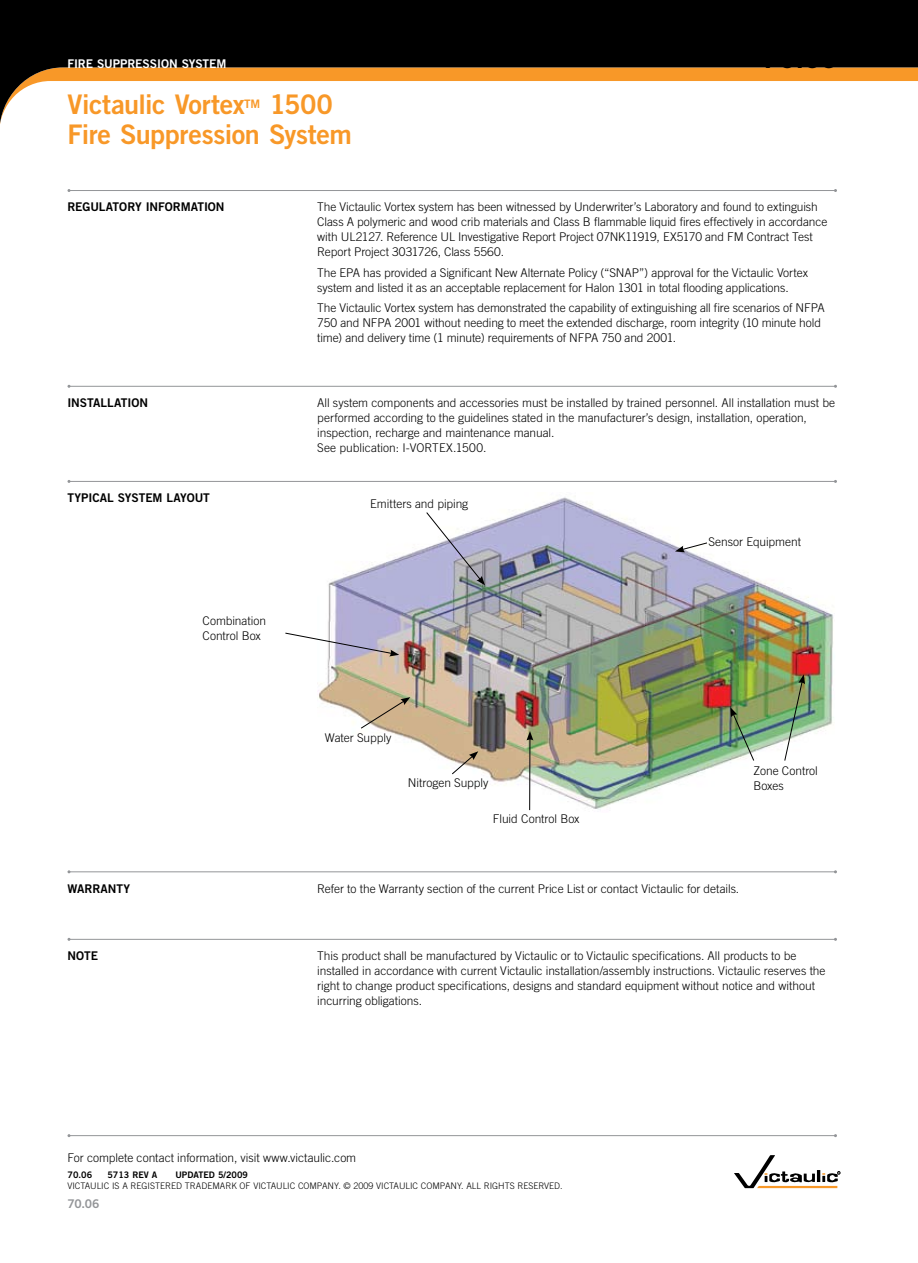
<style>
.page{position:relative;width:918px;height:1263px;background:#fff}
.page>*{position:absolute;margin:0;border:0;box-sizing:border-box;transform-origin:0 0}
.t1{font:27px/30px "Trade Gothic LT Std Bd 2";letter-spacing:-.02em;color:#f89828}
.t2{font:300 12px/15px "Trade Gothic LT Std";letter-spacing:-.005em;color:#000}
.t3{font:12px "Trade Gothic LT Std Bd 2";letter-spacing:-.005em;color:#000}
.t4{font:12px "Trade Gothic LT Std Bd 2";letter-spacing:-.01em;color:#fff}
.t5{font:12px "Trade Gothic LT Std Bd 2";color:#939598}
.t6{font:11.7px "Trade Gothic LT Std Bd 2";color:#f89828}
.t7{font:300 9px "Trade Gothic LT Std";color:#000}
.t8{font:9px "Trade Gothic LT Std Bd 2";color:#000}
</style>
<div class="page">
<hr style="left:69px;top:939px;width:767px;height:1px;background:#939598">
<hr style="left:69px;top:871px;width:767px;height:1px;background:#939598">
<hr style="left:69px;top:386px;width:767px;height:1px;background:#939598">
<hr style="left:69px;top:481px;width:767px;height:1px;background:#939598">
<svg style="left:0;top:0;width:918px;height:124px;fill:#000"></svg>
<hr style="left:69px;top:190px;width:767px;height:1px;background:#939598">
<svg style="left:734px;top:1155px;width:106px;height:33px"></svg>
<hr style="left:69px;top:1135px;width:767px;height:1px;background:#939598">
<img style="left:317px;top:497px;width:517px;height:314px">
<svg style="left:426px;top:511px;width:59px;height:74px"></svg>
<svg style="left:285px;top:632px;width:114px;height:24px"></svg>
<svg style="left:360px;top:697px;width:50px;height:32px;background:#c6ad8c"></svg>
<svg style="left:784px;top:674px;width:21px;height:87px"></svg>
<svg style="left:730px;top:707px;width:25px;height:54px"></svg>
<svg style="left:451px;top:751px;width:27px;height:24px"></svg>
<svg style="left:675px;top:542px;width:33px;height:10px"></svg>
<hr style="left:529px;top:738px;width:1px;height:72px;background:#000">
<svg style="left:527px;top:731px;width:6px;height:9px"></svg>
<p class="t4" style="left:68px;top:56px;width:75px">Fi re Suppressi</p>
<p class="t4" style="left:161px;top:56px;width:57px">on System</p>
<h1 class="t1" style="left:67px;top:89px;width:179px">Victaulic Vortex</h1>
<p class="t6" style="left:244px;top:97px;width:18px">TM</p>
<h1 class="t1" style="left:68px;top:89px;width:286px;text-indent:202px">1500<br>Fire Suppression System</h1>
<p class="t3" style="left:68px;top:199px;width:54px">REGULATORY</p>
<p class="t3" style="left:146px;top:199px;width:71px">IN FORMATION</p>
<p class="t3" style="left:68px;top:395px;width:73px">INSTALLATION</p>
<p class="t3" style="left:67px;top:490px;width:144px">Typi cal System Layout</p>
<p class="t2" style="left:202px;top:613px;width:65px">Combination<br>Control Box</p>
<p class="t2" style="left:317px;top:199px;width:512px">The Victaulic Vortex system has been witnessed by Underwriter’s Laboratory and found to extinguish Class A polymeric and wood crib materials and Class B flammable liquid fires effectively in accordance with UL2127. Reference UL Investigative Report Project 07NK11919, EX5170 and FM Contract Test Report Project 3031726, Class 5560.</p>
<p class="t2" style="left:317px;top:265px;width:492px">The EPA has provided a Significant New Alternate Policy (“SNAP”) approval for the Victaulic Vortex system and listed it as an acceptable replacement for Halon 1301 in total flooding applications.</p>
<p class="t2" style="left:317px;top:300px;width:509px">The Victaulic Vortex system has demonstrated the capability of extinguishing all fire scenarios of NFPA<br>750 and NFPA 2001 without needing to meet the extended discharge, room integrity (10 minute hold time) and delivery time (1 minute) requirements of NFPA 750 and 2001.</p>
<p class="t2" style="left:317px;top:395px;width:519px">All system components and accessories must be installed by trained personnel. All installation must be performed according to the guidelines stated in the manufacturer’s design, installation, operation, inspection, recharge and maintenance manual.<br>See publication: I-VORTEX.1500.</p>
<p class="t2" style="left:370px;top:496px;width:100px">Emitters and piping</p>
<p class="t2" style="left:325px;top:730px;width:68px">Water Supply</p>
<p class="t2" style="left:408px;top:775px;width:82px">Nitrogen Supply</p>
<p class="t2" style="left:493px;top:810px;width:88px">Fluid Control Box</p>
<p class="t2" style="left:708px;top:534px;width:94px">Sensor Equipment</p>
<p class="t2" style="left:753px;top:763px;width:66px">Zone Control<br>Boxes</p>
<p class="t3" style="left:68px;top:881px;width:49px">WARRANTY</p>
<p class="t2" style="left:317px;top:880px;width:424px">Refer to the Warranty section of the current Price List or contact Victaulic for details.</p>
<p class="t3" style="left:67px;top:948px;width:9px">NOT</p>
<p class="t3" style="left:91px;top:948px;width:9px">E</p>
<p class="t2" style="left:317px;top:948px;width:510px">This product shall be manufactured by Victaulic or to Victaulic specifications. All products to be installed in accordance with current Victaulic installation/assembly instructions. Victaulic reserves the right to change product specifications, designs and standard equipment without notice and without incurring obligations.</p>
<p class="t2" style="left:68px;top:1150px;width:290px">For complete contact information, visit www.victaulic.com</p>
<p class="t8" style="left:68px;top:1169px;width:26px">70.06</p>
<p class="t8" style="left:107px;top:1169px;width:52px">5713 REV A</p>
<p class="t8" style="left:175px;top:1169px;width:74px">UPDATED 5/2009</p>
<p class="t7" style="left:67px;top:1181px;width:497px">VICTAULIC IS A REGISTERED TRADEMARK OF VICTAULIC COMPANY. © 2009 VICTAULIC COMPANY. ALL RIGHTS RESERVED.</p>
<p class="t5" style="left:68px;top:1197px;width:34px">70.06</p>
</div>
